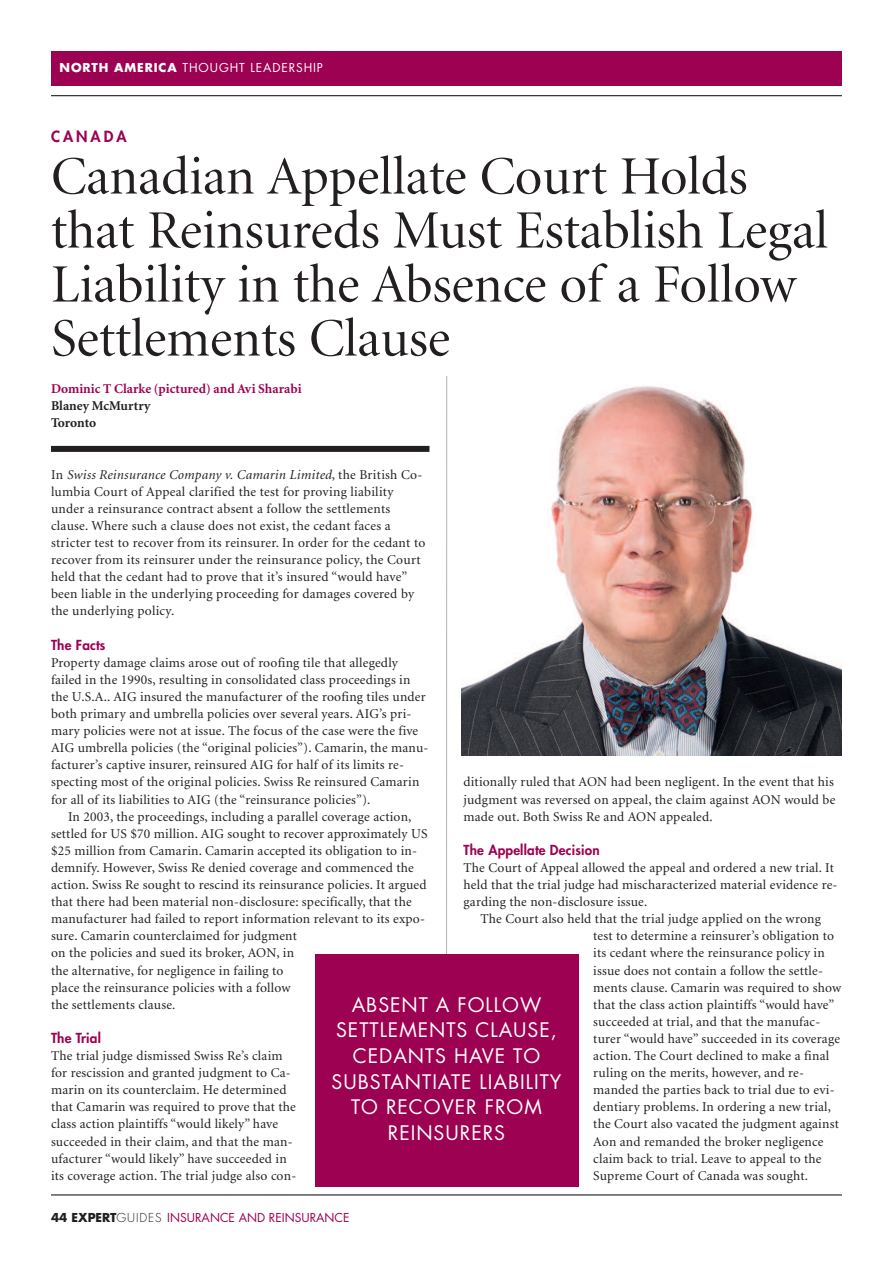
<style>
.page{position:relative;width:893px;height:1263px;background:#fff}
.page>*{position:absolute;margin:0;border:0;box-sizing:border-box;transform-origin:0 0}
.t1{font:54px/54px "Minion Display";color:#231f20}
.t2{font:19.5px/25.7px "Futura";letter-spacing:.05em;color:#fff;text-align:center}
.t3{font:800 15px "Futura";letter-spacing:.2em;color:#9d0151}
.t4{font:13.5px/17.1px "Minion";letter-spacing:.015em;color:#231f20}
.t5{font:700 13.5px "Minion";color:#9d0151}
.t6{font:800 13.5px "Futura";letter-spacing:.015em;color:#9d0151}
.t7{font:700 13.5px/17.1px "Minion";color:#231f20}
.t8{font:12px "Futura";color:#9d0151}
.t9{font:12px "Futura";letter-spacing:.075em;color:#fff}
.s1{font-weight:700}
.s2{font-style:italic}
.s3{font-weight:700;color:#231f20}
.s4{font-weight:300;color:#231f20}
</style>
<div class="page">
<hr style="left:51px;top:1194px;width:791px;height:1px;background:#231f20">
<hr style="left:51px;top:95px;width:791px;height:1px;background:#231f20">
<div style="left:51px;top:51px;width:791px;height:34px;background:#9d0151"></div>
<div style="left:51px;top:446px;width:378px;height:6px;background:#231f20"></div>
<hr style="left:446px;top:376px;width:1px;height:810px;background:#b2b3b7">
<img style="left:461px;top:386px;width:381px;height:369px">
<div style="left:315px;top:954px;width:263px;height:232px;background:#9d0151"></div>
<p class="t9" style="left:60px;top:62px;width:265px"><span class="s1">NORTH AMERICA</span> THOUGHT LEADERSHIP</p>
<p class="t3" style="left:51px;top:129px;width:77px">CANADA</p>
<h1 class="t1" style="left:51px;top:154px;width:778px">Canadian Appellate Court Holds that Reinsureds Must Establish Legal<br>Liability in the Absence of a Follow<br>Settlements Clause</h1>
<p class="t5" style="left:51px;top:383px;width:252px">Dominic T Clarke (pictured) and Avi Sharabi</p>
<p class="t7" style="left:51px;top:398px;width:101px">Blaney McMurtry<br>Toronto</p>
<p class="t4" style="left:51px;top:467px;width:376px">In <span class="s2">Swiss Reinsurance Company v. Camarin Limited</span>, the British Co&shy;lumbia Court of Appeal clarified the test for proving liability under a reinsurance contract absent a follow the settlements clause. Where such a clause does not exist, the cedant faces a stricter test to recover from its reinsurer. In order for the cedant to recover from its reinsurer under the reinsurance policy, the Court held that the cedant had to prove that it’s insured “would have” been liable in the underlying proceeding for damages covered by the underlying policy.</p>
<p class="t6" style="left:51px;top:638px;width:56px">The Facts</p>
<p class="t4" style="left:51px;top:655px;width:379px">Property damage claims arose out of roofing tile that allegedly failed in the 1990s, resulting in consolidated class proceedings in the U.S.A.. AIG insured the manufacturer of the roofing tiles under both primary and umbrella policies over several years. AIG’s pri&shy;mary policies were not at issue. The focus of the case were the five AIG umbrella policies (the “original policies”). Camarin, the manu&shy;facturer’s captive insurer, reinsured AIG for half of its limits re&shy;specting most of the original policies. Swiss Re reinsured Camarin for all of its liabilities to AIG (the “reinsurance policies”).</p>
<p class="t4" style="left:51px;top:809px;width:378px;text-indent:17px">In 2003, the proceedings, including a parallel coverage action, settled for US $70 million. AIG sought to recover approximately US $25 million from Camarin. Camarin accepted its obligation to in&shy;demnify. However, Swiss Re denied coverage and commenced the action. Swiss Re sought to rescind its reinsurance policies. It argued that there had been material non-disclosure: specifically, that the manufacturer had failed to report information relevant to its expo&shy;sure. Camarin counterclaimed for judgment<br>on the policies and sued its broker, AON, in<br>the alternative, for negligence in failing to<br>place the reinsurance policies with a follow<br>the settlements clause.</p>
<p class="t6" style="left:51px;top:1031px;width:51px">The Trial</p>
<p class="t4" style="left:51px;top:1048px;width:247px">The trial judge dismissed Swiss Re’s claim for rescission and granted judgment to Ca&shy;marin on its counterclaim. He determined that Camarin was required to prove that the class action plaintiffs “would likely” have succeeded in their claim, and that the man&shy;ufacturer “would likely” have succeeded in its coverage action. The trial judge also con-</p>
<p class="t4" style="left:463px;top:775px;width:373px;text-align:justify">ditionally ruled that AON had been negligent. In the event that his judgment was reversed on appeal, the claim against AON would be made out. Both Swiss Re and AON appealed.</p>
<p class="t6" style="left:463px;top:843px;width:138px">The Appellate Decision</p>
<p class="t4" style="left:463px;top:860px;width:375px">The Court of Appeal allowed the appeal and ordered a new trial. It held that the trial judge had mischaracterized material evidence re&shy;garding the non-disclosure issue.</p>
<p class="t4" style="left:593px;top:911px;width:249px;text-indent:-113px">The Court also held that the trial judge applied on the wrong test to determine a reinsurer’s obligation to its cedant where the reinsurance policy in issue does not contain a follow the settle&shy;ments clause. Camarin was required to show that the class action plaintiffs “would have” succeeded at trial, and that the manufac&shy;turer “would have” succeeded in its coverage action. The Court declined to make a final ruling on the merits, however, and re&shy;manded the parties back to trial due to evi&shy;dentiary problems. In ordering a new trial, the Court also vacated the judgment against Aon and remanded the broker negligence claim back to trial. Leave to appeal to the Supreme Court of Canada was sought.</p>
<h2 class="t2" style="left:332px;top:993px;width:231px">ABSENT A FOLLOW<br>SETTLEMENTS CLAUSE,<br>CEDANTS HAVE TO<br>SUBSTANTIATE LIABILITY<br>TO RECOVER FROM<br>REINSURERS</h2>
<p class="t8" style="left:51px;top:1212px;width:300px"><span class="s3">44 EXPERT</span><span class="s4">GUIDES</span> INSURANCE AND REINSURANCE</p>
</div>
